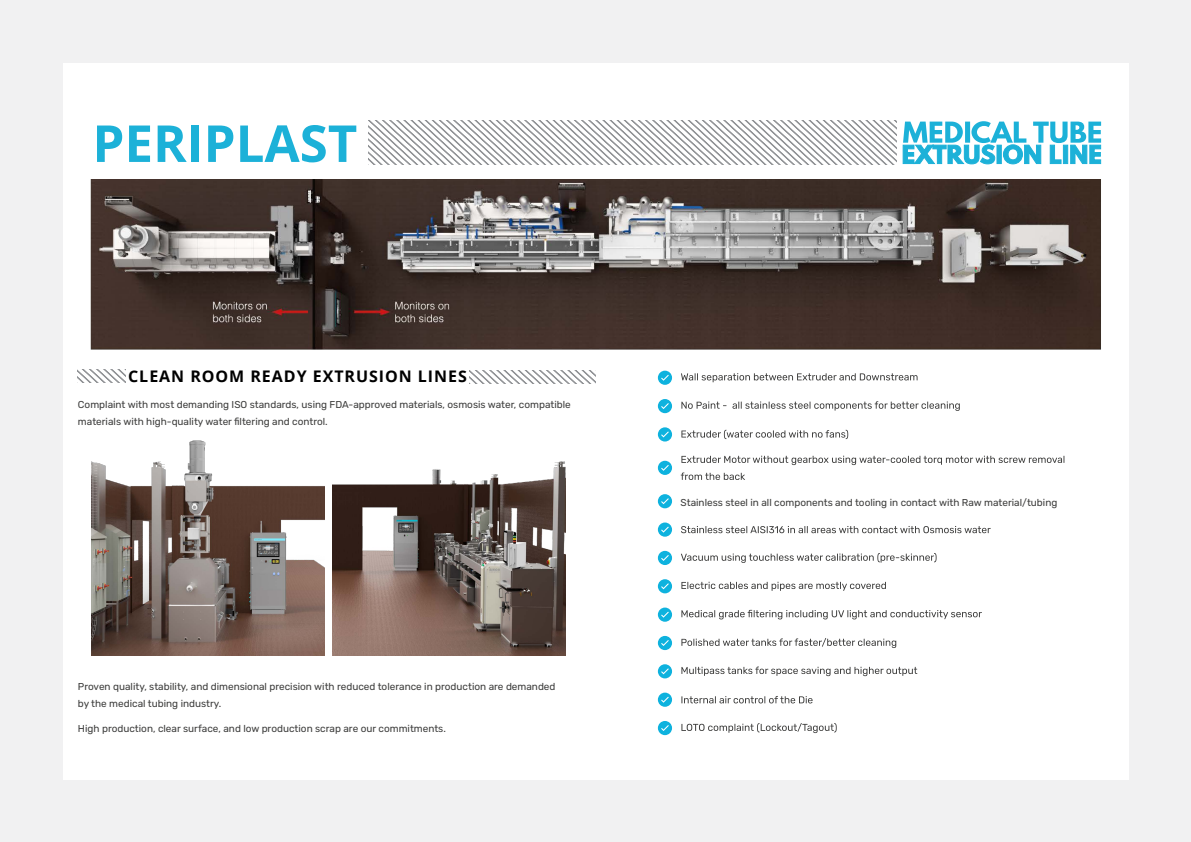
<style>
.page{position:relative;width:1191px;height:842px;background:#f1f1f2}
.page>*{position:absolute;margin:0;border:0;box-sizing:border-box;transform-origin:0 0}
.t1{font:700 51px "Open Sans";color:#1cb1d8}
.t2{font:700 16px "Open Sans";letter-spacing:.06em;color:#000}
.t3{font:10px/17px "Rubik";color:#3d3d3c}
</style>
<div class="page">
<div style="left:63px;top:63px;width:1065px;height:716px;background:#fff"></div>
<svg style="left:369px;top:121px;width:527px;height:44px"></svg>
<svg style="left:902px;top:121px;width:199px;height:44px"></svg>
<img style="left:90px;top:179px;width:1011px;height:171px">
<img style="left:91px;top:440px;width:234px;height:215px">
<img style="left:333px;top:461px;width:233px;height:194px">
<svg style="left:470px;top:371px;width:125px;height:12px"></svg>
<svg style="left:78px;top:370px;width:47px;height:13px"></svg>
<div style="left:658px;top:494px;width:14px;height:14px;background:#0eb2de;border-radius:50%"></div>
<svg style="left:661px;top:498px;width:8px;height:6px"></svg>
<div style="left:658px;top:371px;width:14px;height:14px;background:#0eb2de;border-radius:50%"></div>
<svg style="left:661px;top:375px;width:8px;height:6px"></svg>
<svg style="left:681px;top:373px;width:236px;height:9px"></svg>
<div style="left:658px;top:399px;width:14px;height:14px;background:#0eb2de;border-radius:50%"></div>
<svg style="left:661px;top:403px;width:8px;height:6px"></svg>
<svg style="left:681px;top:401px;width:278px;height:10px"></svg>
<div style="left:658px;top:427px;width:14px;height:14px;background:#0eb2de;border-radius:50%"></div>
<svg style="left:661px;top:431px;width:8px;height:6px"></svg>
<svg style="left:681px;top:430px;width:167px;height:9px"></svg>
<div style="left:658px;top:461px;width:14px;height:14px;background:#0eb2de;border-radius:50%"></div>
<svg style="left:661px;top:465px;width:8px;height:6px"></svg>
<svg style="left:680px;top:472px;width:65px;height:8px"></svg>
<svg style="left:681px;top:456px;width:383px;height:9px"></svg>
<svg style="left:658px;top:522px;width:14px;height:15px"></svg>
<svg style="left:661px;top:527px;width:8px;height:6px"></svg>
<svg style="left:681px;top:526px;width:309px;height:7px"></svg>
<div style="left:658px;top:551px;width:14px;height:14px;background:#0eb2de;border-radius:50%"></div>
<svg style="left:661px;top:555px;width:8px;height:6px"></svg>
<svg style="left:681px;top:553px;width:255px;height:10px"></svg>
<div style="left:658px;top:579px;width:14px;height:14px;background:#0eb2de;border-radius:50%"></div>
<svg style="left:661px;top:583px;width:8px;height:6px"></svg>
<svg style="left:681px;top:582px;width:205px;height:9px"></svg>
<svg style="left:658px;top:607px;width:14px;height:15px"></svg>
<svg style="left:661px;top:612px;width:8px;height:6px"></svg>
<svg style="left:681px;top:610px;width:301px;height:9px"></svg>
<div style="left:658px;top:636px;width:14px;height:14px;background:#0eb2de;border-radius:50%"></div>
<svg style="left:661px;top:640px;width:8px;height:6px"></svg>
<svg style="left:681px;top:638px;width:215px;height:10px"></svg>
<div style="left:658px;top:664px;width:14px;height:14px;background:#0eb2de;border-radius:50%"></div>
<svg style="left:661px;top:668px;width:8px;height:6px"></svg>
<svg style="left:681px;top:666px;width:236px;height:10px"></svg>
<div style="left:658px;top:693px;width:14px;height:14px;background:#0eb2de;border-radius:50%"></div>
<svg style="left:661px;top:697px;width:8px;height:6px"></svg>
<svg style="left:681px;top:696px;width:131px;height:7px"></svg>
<div style="left:658px;top:721px;width:14px;height:14px;background:#0eb2de;border-radius:50%"></div>
<svg style="left:661px;top:725px;width:8px;height:6px"></svg>
<svg style="left:681px;top:723px;width:155px;height:10px"></svg>
<h1 class="t1" style="left:92px;top:107px;width:266px">PERIPLAST</h1>
<h2 class="t2" style="left:128px;top:365px;width:340px">CLEAN ROOM READY EXTRUSION LINES</h2>
<p class="t3" style="left:78px;top:396px;width:494px">Complaint with most demanding ISO standards, using FDA-approved materials, osmosis water, compatible materials with high-quality water filtering and control.</p>
<p class="t3" style="left:78px;top:678px;width:479px">Proven quality, stability, and dimensional precision with reduced tolerance in production are demanded by the medical tubing industry.</p>
<p class="t3" style="left:78px;top:720px;width:369px">High production, clear surface, and low production scrap are our commitments.</p>
<p class="t3" style="left:680px;top:494px;width:378px">Stainless steel in all components and tooling in contact with Raw material/tubing</p>
</div>
